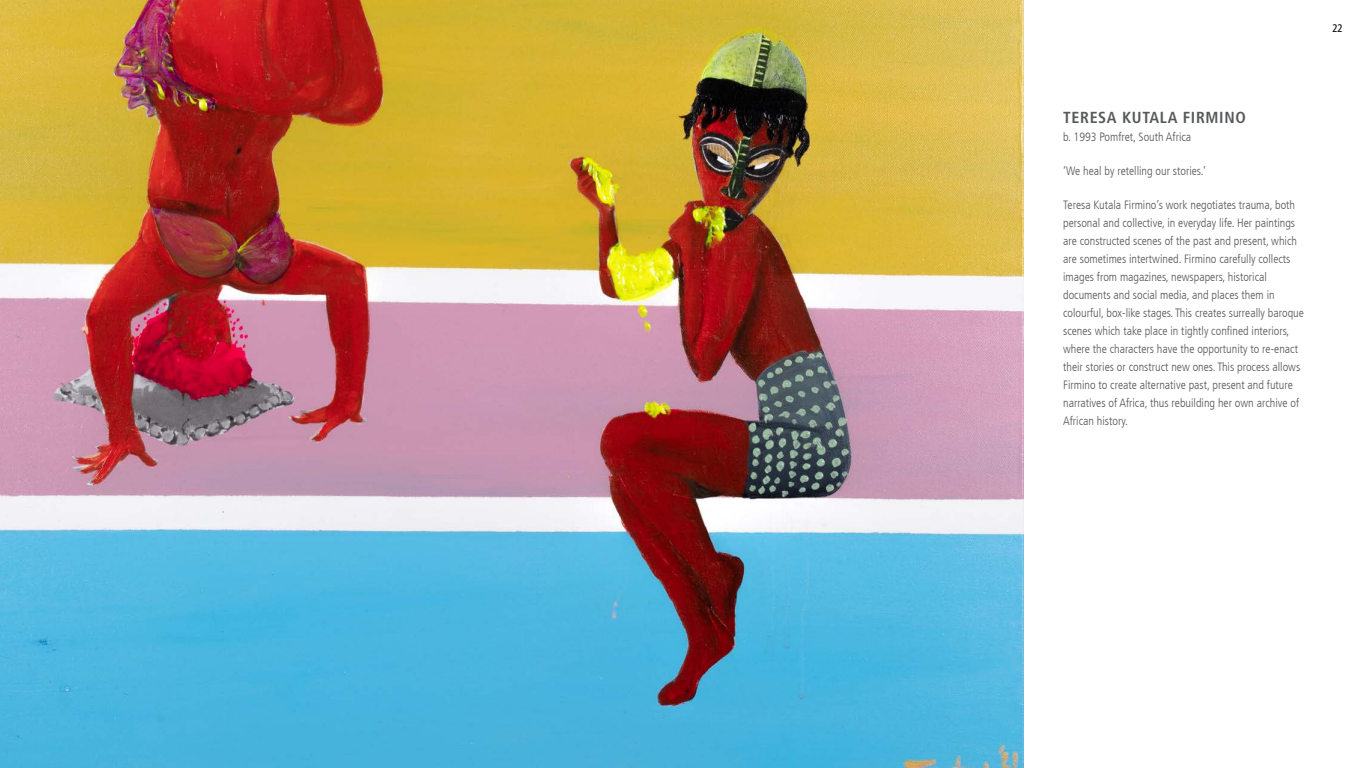
<style>
.page{position:relative;width:1366px;height:768px;background:#fff}
.page>*{position:absolute;margin:0;border:0;box-sizing:border-box;transform-origin:0 0}
.t1{font:700 condensed 16px "Frutiger LT Com";letter-spacing:.04em;color:#58595b}
.t2{font:300 condensed 12px/18px "Frutiger LT Com";color:#58595b}
.t3{font:condensed 11px "Frutiger LT Com";color:#000}
</style>
<div class="page">
<img style="left:0;top:0;width:1023px;height:768px">
<p class="t3" style="left:1332px;top:22px;width:12px">22</p>
<h1 class="t1" style="left:1063px;top:108px;width:184px">TERESA KUTALA FIRMINO</h1>
<p class="t2" style="left:1063px;top:128px;width:130px">b. 1993 Pomfret, South Africa</p>
<p class="t2" style="left:1063px;top:162px;width:144px">‘We heal by retelling our stories.’</p>
<p class="t2" style="left:1063px;top:196px;width:242px">Teresa Kutala Firmino’s work negotiates trauma, both personal and collective, in everyday life. Her paintings are constructed scenes of the past and present, which are sometimes intertwined. Firmino carefully collects images from magazines, newspapers, historical documents and social media, and places them in colourful, box-like stages. This creates surreally baroque scenes which take place in tightly confined interiors, where the characters have the opportunity to re-enact their stories or construct new ones. This process allows Firmino to create alternative past, present and future narratives of Africa, thus rebuilding her own archive of African history.</p>
</div>
